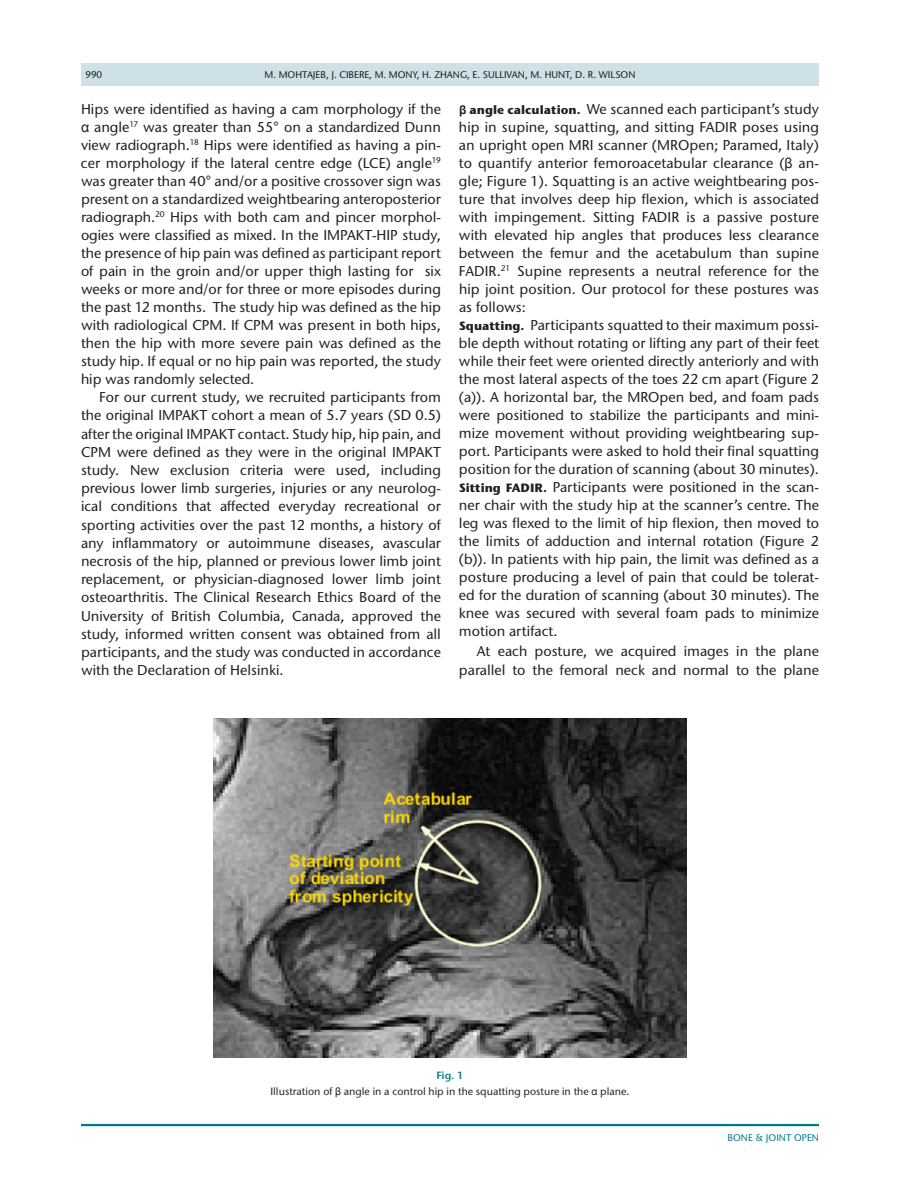
<style>
.page{position:relative;width:918px;height:1188px;background:#fff}
.page>*{position:absolute;margin:0;border:0;box-sizing:border-box;transform-origin:0 0}
.t1{font:500 14.25px/18px "Stone Sans ITC Pro";color:#231f20;text-align:justify}
.t2{font:500 10.5px/16.5px "Stone Sans ITC Pro";color:#231f20;text-align:center}
.t3{font:500 9.75px "Stone Sans ITC Pro";color:#231f20}
.t4{font:500 9.75px "Stone Sans ITC Pro";color:#007c89}
.s1{font-family:"Arial Unicode MS";font-weight:400}
.s2{font-family:"Arial Unicode MS";font-weight:700;font-size:12px}
.s3{font-weight:700;font-size:12px}
.s4{font-weight:600;color:#007c89}
</style>
<div class="page">
<hr style="left:81px;top:1124px;width:738px;height:2px;background:#007c89">
<div style="left:81px;top:63px;width:738px;height:23px;background:#cee1e6"></div>
<img style="left:213px;top:718px;width:474px;height:339px">
<p class="t3" style="left:85px;top:68px;width:18px">990</p>
<p class="t3" style="left:264px;top:68px;width:373px">M. MOHTAJEB, J. CIBERE, M. MONY, H. ZHANG, E. SULLIVAN, M. HUNT, D. R. WILSON</p>
<p class="t1" style="left:81px;top:100px;width:362px">Hips were identified as having a cam morphology if the <span class="s1">α</span> angle<sup>17</sup> was greater than 55° on a standardized Dunn view radiograph.<sup>18</sup> Hips were identified as having a pin&shy;cer morphology if the lateral centre edge (LCE) angle<sup>19 </sup>was greater than 40° and/or a positive crossover sign was present on a standardized weightbearing anteroposterior radiograph.<sup>20</sup> Hips with both cam and pincer morphol&shy;ogies were classified as mixed. In the IMPAKT-HIP study, the presence of hip pain was defined as participant report of pain in the groin and/or upper thigh lasting for six weeks or more and/or for three or more episodes during the past 12 months. The study hip was defined as the hip with radiological CPM. If CPM was present in both hips, then the hip with more severe pain was defined as the study hip. If equal or no hip pain was reported, the study hip was randomly selected.</p>
<p class="t1" style="left:81px;top:388px;width:362px;text-indent:18px">For our current study, we recruited participants from the original IMPAKT cohort a mean of 5.7 years (SD 0.5) after the original IMPAKT contact. Study hip, hip pain, and CPM were defined as they were in the original IMPAKT study. New exclusion criteria were used, including previous lower limb surgeries, injuries or any neurolog&shy;ical conditions that affected everyday recreational or sporting activities over the past 12 months, a history of any inflammatory or autoimmune diseases, avascular necrosis of the hip, planned or previous lower limb joint replacement, or physician-diagnosed lower limb joint osteoarthritis. The Clinical Research Ethics Board of the University of British Columbia, Canada, approved the study, informed written consent was obtained from all participants, and the study was conducted in accordance with the Declaration of Helsinki.</p>
<p class="t1" style="left:459px;top:100px;width:362px;text-align:left"><span class="s2">β</span> <span class="s3">angle calculation.</span> We scanned each participant’s study hip in supine, squatting, and sitting FADIR poses using an upright open MRI scanner (MROpen; Paramed, Italy) to quantify anterior femoroacetabular clearance (<span class="s1">β</span> an&shy;gle; Figure 1). Squatting is an active weightbearing pos&shy;ture that involves deep hip flexion, which is associated with impingement. Sitting FADIR is a passive posture with elevated hip angles that produces less clearance between the femur and the acetabulum than supine FADIR.<sup>21</sup> Supine represents a neutral reference for the hip joint position. Our protocol for these postures was as follows:<br><span class="s3">Squatting.</span> Participants squatted to their maximum possi&shy;ble depth without rotating or lifting any part of their feet while their feet were oriented directly anteriorly and with the most lateral aspects of the toes 22 cm apart (Figure 2 (a)). A horizontal bar, the MROpen bed, and foam pads were positioned to stabilize the participants and mini&shy;mize movement without providing weightbearing sup&shy;port. Participants were asked to hold their final squatting position for the duration of scanning (about 30 minutes).<br><span class="s3">Sitting FADIR.</span> Participants were positioned in the scan&shy;ner chair with the study hip at the scanner’s centre. The leg was flexed to the limit of hip flexion, then moved to the limits of adduction and internal rotation (Figure 2 (b)). In patients with hip pain, the limit was defined as a posture producing a level of pain that could be tolerat&shy;ed for the duration of scanning (about 30 minutes). The knee was secured with several foam pads to minimize motion artifact.</p>
<p class="t1" style="left:459px;top:641px;width:361px;line-height:19.6px;text-align:right">At each posture, we acquired images in the plane parallel to the femoral neck and normal to the plane</p>
<p class="t2" style="left:270px;top:1067px;width:361px"><span class="s4">Fig. 1<br></span>Illustration of <span class="s1">β</span> angle in a control hip in the squatting posture in the <span class="s1">α</span> plane.</p>
<p class="t4" style="left:728px;top:1132px;width:93px">BONE &amp; JOINT OPEN</p>
</div>
